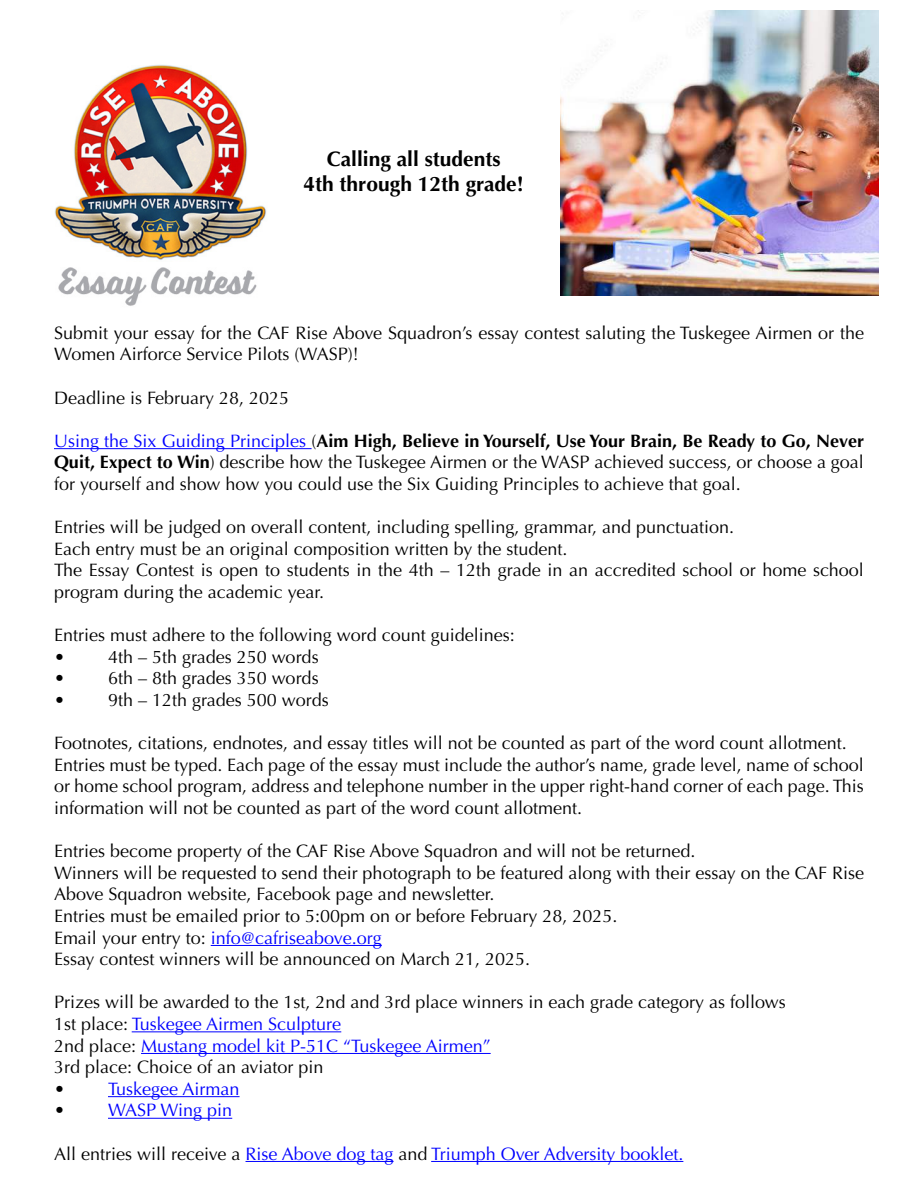
<style>
.page{position:relative;width:918px;height:1188px;background:#fff}
.page>*{position:absolute;margin:0;border:0;box-sizing:border-box;transform-origin:0 0}
.t1{font:700 21px/25.2px "Optima";color:#000;text-align:center}
.t2{font:18px/21.6px "Optima";color:#000}
.t3{font:18px "Optima";color:#00f}
.s1{color:#00f}
.s2{font-weight:700}
.s3{color:#000}
</style>
<div class="page">
<img style="left:54px;top:64px;width:213px;height:242px">
<hr style="left:54px;top:448px;width:258px;height:1px;background:#00f">
<hr style="left:211px;top:945px;width:171px;height:1px;background:#00f">
<hr style="left:132px;top:1031px;width:209px;height:1px;background:#00f">
<hr style="left:141px;top:1053px;width:350px;height:1px;background:#00f">
<hr style="left:108px;top:1096px;width:132px;height:1px;background:#00f">
<hr style="left:108px;top:1118px;width:124px;height:1px;background:#00f">
<hr style="left:246px;top:1161px;width:147px;height:1px;background:#00f">
<hr style="left:431px;top:1161px;width:252px;height:1px;background:#00f">
<img style="left:561px;top:10px;width:317px;height:285px">
<p class="t1" style="left:303px;top:148px;width:222px">Calling all students<br>4th through 12th grade!</p>
<p class="t2" style="left:54px;top:324px;width:812px">Submit your essay for the CAF Rise Above Squadron’s essay contest saluting the Tuskegee Airmen or the<br>Women Airforce Service Pilots (WASP)!</p>
<p class="t2" style="left:54px;top:387px;width:237px">Deadline is February 28, 2025</p>
<p class="t2" style="left:54px;top:430px;width:812px;text-align:justify"><span class="s1">Using the Six Guiding Principles</span> (<span class="s2">Aim High, Believe in Yourself, Use Your Brain, Be Ready to Go, Never Quit, Expect to Win</span>) describe how the Tuskegee Airmen or the WASP achieved success, or choose a goal for yourself and show how you could use the Six Guiding Principles to achieve that goal.</p>
<p class="t2" style="left:54px;top:518px;width:811px">Entries will be judged on overall content, including spelling, grammar, and punctuation.<br>Each entry must be an original composition written by the student.<br>The Essay Contest is open to students in the 4th – 12th grade in an accredited school or home school program during the academic year.</p>
<p class="t2" style="left:54px;top:626px;width:462px">Entries must adhere to the following word count guidelines:</p>
<p class="t2" style="left:54px;top:648px;width:266px">• 4th – 5th grades 250 words</p>
<p class="t2" style="left:54px;top:669px;width:266px">• 6th – 8th grades 350 words</p>
<p class="t2" style="left:54px;top:691px;width:276px">• 9th – 12th grades 500 words</p>
<p class="t2" style="left:54px;top:734px;width:811px">Footnotes, citations, endnotes, and essay titles will not be counted as part of the word count allotment.<br>Entries must be typed. Each page of the essay must include the author’s name, grade level, name of school or home school program, address and telephone number in the upper right-hand corner of each page. This information will not be counted as part of the word count allotment.</p>
<p class="t2" style="left:54px;top:842px;width:812px">Entries become property of the CAF Rise Above Squadron and will not be returned.<br>Winners will be requested to send their photograph to be featured along with their essay on the CAF Rise Above Squadron website, Facebook page and newsletter.<br>Entries must be emailed prior to 5:00pm on or before February 28, 2025.<br>Email your entry to: <span class="s1">info@cafriseabove.org<br></span>Essay contest winners will be announced on March 21, 2025.</p>
<p class="t2" style="left:54px;top:993px;width:733px">Prizes will be awarded to the 1st, 2nd and 3rd place winners in each grade category as follows 1st place: <span class="s1">Tuskegee Airmen Sculpture<br></span>2nd place: <span class="s1">Mustang model kit P-51C “Tuskegee Airmen”<br></span>3rd place: Choice of an aviator pin</p>
<p class="t3" style="left:54px;top:1081px;width:187px"><span class="s3">•</span> Tuskegee Airman</p>
<p class="t3" style="left:54px;top:1103px;width:180px"><span class="s3">•</span> WASP Wing pin</p>
<p class="t3" style="left:54px;top:1146px;width:631px"><span class="s3">All entries will receive a</span> Rise Above dog tag <span class="s3">and</span> Triumph Over Adversity booklet.</p>
</div>
